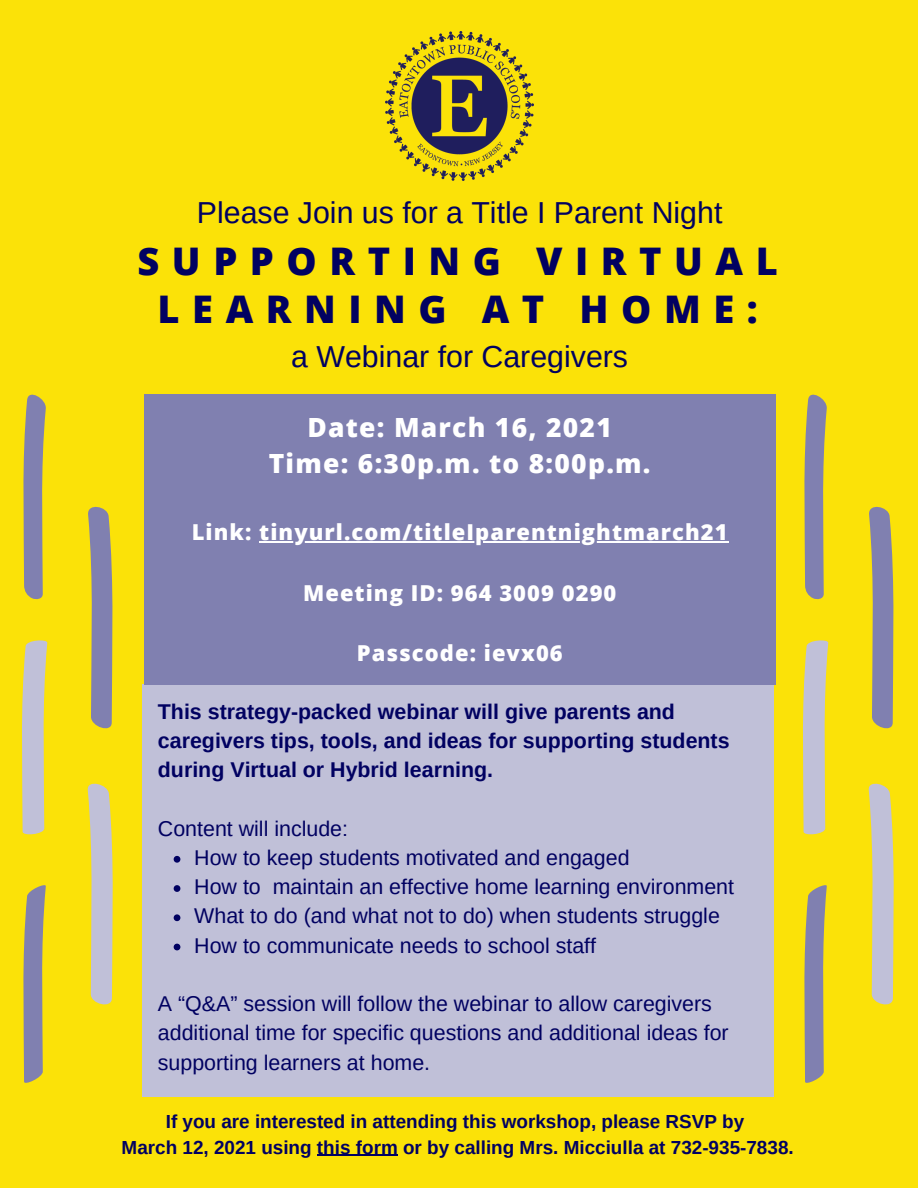
<style>
.page{position:relative;width:918px;height:1188px;background:#fbe208}
.page>*{position:absolute;margin:0;border:0;box-sizing:border-box;transform-origin:0 0}
.t1{font:800 38.1px/48.3px "Open Sans";letter-spacing:.33em;color:#010161;text-align:center}
.t2{font:30.3px "Arimo";color:#010161}
.t3{font:800 26.4px "Open Sans";letter-spacing:.05em;color:#fff}
.t4{font:800 21.9px "Open Sans";letter-spacing:.05em;color:#fff}
.t5{font:21.45px/29.2px "Arimo";color:#010161}
.t6{font:700 21.45px/29.2px "Arimo";color:#010161}
.t7{font:700 18.9px "Arimo";color:#010161}
</style>
<div class="page">
<svg style="left:88px;top:506px;width:25px;height:223px"></svg>
<svg style="left:87px;top:783px;width:26px;height:222px"></svg>
<svg style="left:23px;top:885px;width:23px;height:198px"></svg>
<svg style="left:23px;top:395px;width:23px;height:205px"></svg>
<svg style="left:22px;top:640px;width:26px;height:195px"></svg>
<svg style="left:869px;top:506px;width:25px;height:223px"></svg>
<svg style="left:868px;top:783px;width:26px;height:222px"></svg>
<svg style="left:804px;top:885px;width:23px;height:198px"></svg>
<svg style="left:804px;top:395px;width:23px;height:205px"></svg>
<svg style="left:803px;top:640px;width:26px;height:195px"></svg>
<div style="left:142px;top:685px;width:631px;height:412px;background:#c0c0d8"></div>
<div style="left:144px;top:395px;width:631px;height:290px;background:#8080b0"></div>
<img style="left:385px;top:32px;width:149px;height:148px">
<hr style="left:259px;top:541px;width:470px;height:1px;background:#fff">
<svg style="left:174px;top:856px;width:6px;height:7px"></svg>
<svg style="left:173px;top:885px;width:7px;height:66px"></svg>
<hr style="left:317px;top:1155px;width:81px;height:1px;background:#010161">
<p class="t2" style="left:197px;top:196px;width:527px">Please Join us for a Title I Parent Night</p>
<p class="t1" style="left:137px;top:236px;width:642px">SUPPORTING VIRTUAL<br>LEARNING AT HOME:</p>
<p class="t2" style="left:291px;top:339px;width:338px">a Webinar for Caregivers</p>
<p class="t3" style="left:307px;top:409px;width:306px">Date: March 16, 2021</p>
<p class="t3" style="left:269px;top:445px;width:383px">Time: 6:30p.m. to 8:00p.m.</p>
<p class="t4" style="left:192px;top:516px;width:537px">Link: tinyurl.com/titleIparentnightmarch21</p>
<p class="t4" style="left:303px;top:577px;width:315px">Meeting ID: 964 3009 0290</p>
<p class="t4" style="left:357px;top:638px;width:208px">Passcode: ievx06</p>
<p class="t6" style="left:158px;top:697px;width:573px">This strategy-packed webinar will give parents and caregivers tips, tools, and ideas for supporting students during Virtual or Hybrid learning.</p>
<p class="t5" style="left:158px;top:814px;width:192px">Content will include:</p>
<p class="t5" style="left:194px;top:843px;width:437px">How to keep students motivated and engaged</p>
<p class="t5" style="left:194px;top:872px;width:541px">How to maintain an effective home learning environment</p>
<p class="t5" style="left:194px;top:901px;width:527px">What to do (and what not to do) when students struggle</p>
<p class="t5" style="left:194px;top:931px;width:403px">How to communicate needs to school staff</p>
<p class="t5" style="left:158px;top:989px;width:572px">A “Q&amp;A” session will follow the webinar to allow caregivers additional time for specific questions and additional ideas for supporting learners at home.</p>
<p class="t7" style="left:166px;top:1111px;width:580px">If you are interested in attending this workshop, please RSVP by</p>
<p class="t7" style="left:122px;top:1137px;width:674px">March 12, 2021 using this form or by calling Mrs. Micciulla at 732-935-7838.</p>
</div>
